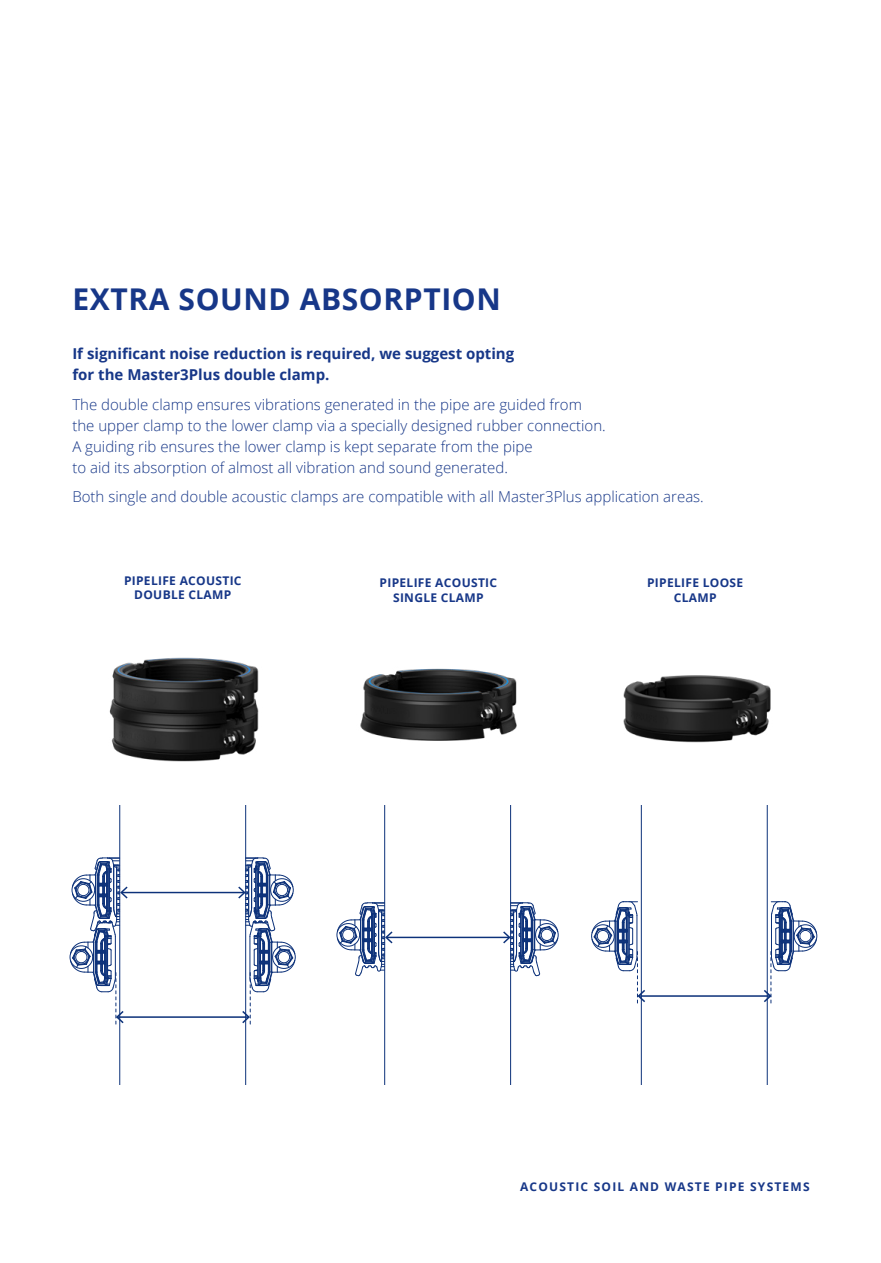
<style>
.page{position:relative;width:881px;height:1263px;background:#fff}
.page>*{position:absolute;margin:0;border:0;box-sizing:border-box;transform-origin:0 0}
.t1{font:700 30px "Open Sans";letter-spacing:.02em;color:#173788}
.t2{font:300 15px/21px "Open Sans";color:#173788}
.t3{font:700 15px/21px "Open Sans";color:#173788}
.t4{font:700 12px/14.4px "Open Sans";letter-spacing:.025em;color:#173788;text-align:center}
.t5{font:700 12px "Open Sans";letter-spacing:.1em;color:#173788}
</style>
<div class="page">
<img style="left:109px;top:657px;width:150px;height:105px">
<img style="left:623px;top:675px;width:148px;height:68px">
<hr style="left:119px;top:805px;width:1px;height:279px;background:#0d327a">
<hr style="left:245px;top:805px;width:1px;height:279px;background:#0d327a">
<hr style="left:117px;top:1016px;width:131px;height:2px;background:#0d327a">
<hr style="left:122px;top:892px;width:122px;height:1px;background:#0d327a">
<svg style="left:238px;top:858px;width:58px;height:167px"></svg>
<svg style="left:69px;top:858px;width:58px;height:167px"></svg>
<hr style="left:384px;top:805px;width:1px;height:279px;background:#0d327a">
<hr style="left:510px;top:805px;width:1px;height:279px;background:#0d327a">
<hr style="left:386px;top:937px;width:123px;height:1px;background:#0d327a">
<svg style="left:503px;top:902px;width:56px;height:74px"></svg>
<svg style="left:336px;top:902px;width:56px;height:74px"></svg>
<hr style="left:640px;top:805px;width:1px;height:279px;background:#0d327a">
<hr style="left:766px;top:805px;width:1px;height:279px;background:#0d327a">
<hr style="left:639px;top:995px;width:130px;height:2px;background:#0d327a">
<svg style="left:591px;top:901px;width:54px;height:103px"></svg>
<svg style="left:763px;top:901px;width:55px;height:103px"></svg>
<img style="left:360px;top:668px;width:157px;height:73px">
<h1 class="t1" style="left:72px;top:278px;width:430px">EXTRA SOUND ABSORPTION</h1>
<p class="t3" style="left:72px;top:343px;width:443px">If significant noise reduction is required, we suggest opting for the Master3Plus double clamp.</p>
<p class="t2" style="left:72px;top:393px;width:535px">The double clamp ensures vibrations generated in the pipe are guided from the upper clamp to the lower clamp via a specially designed rubber connection.<br>A guiding rib ensures the lower clamp is kept separate from the pipe<br>to aid its absorption of almost all vibration and sound generated.</p>
<p class="t2" style="left:72px;top:486px;width:632px">Both single and double acoustic clamps are compatible with all Master3Plus application areas.</p>
<p class="t4" style="left:124px;top:573px;width:119px">PIPELIFE ACOUSTIC<br>DOUBLE CLAMP</p>
<p class="t4" style="left:379px;top:575px;width:119px">PIPELIFE ACOUSTIC<br>SINGLE CLAMP</p>
<p class="t4" style="left:646px;top:575px;width:98px">PIPELIFE LOOSE<br>CLAMP</p>
<p class="t5" style="left:520px;top:1178px;width:291px">ACOUSTIC SOIL AND WASTE PIPE SYSTEMS</p>
</div>
